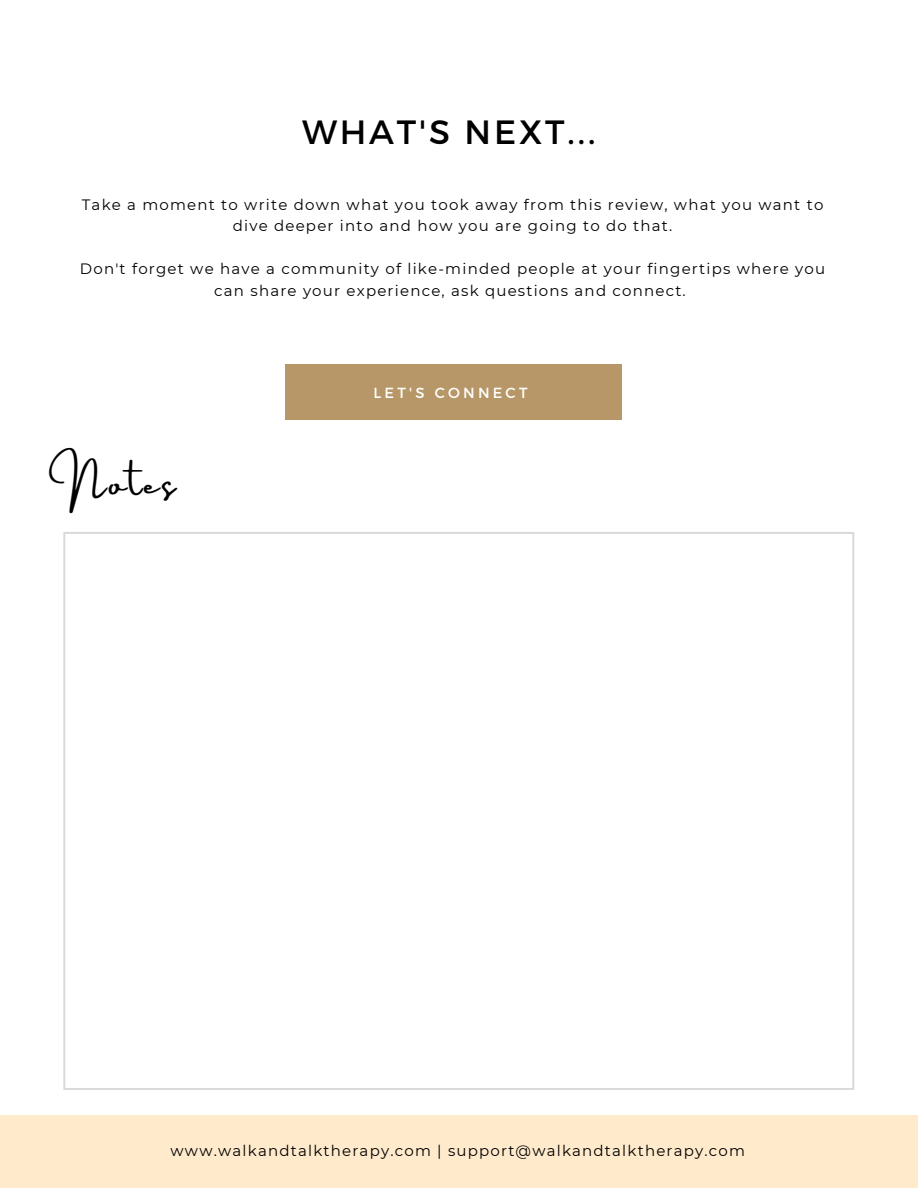
<style>
.page{position:relative;width:918px;height:1188px;background:#fff}
.page>*{position:absolute;margin:0;border:0;box-sizing:border-box;transform-origin:0 0}
.t1{font:33.6px "Montserrat";letter-spacing:.085em;color:#000}
.t2{font:33.6px "Amsterdam Three";letter-spacing:.085em;color:#000}
.t3{font:15px/21.3px "Montserrat";letter-spacing:.08em;color:#000;text-align:center}
.t4{font:14.7px "Montserrat";letter-spacing:.22em;color:#fff}
</style>
<div class="page">
<div style="left:0;top:1115px;width:918px;height:73px;background:#ffe9c7"></div>
<div style="left:286px;top:364px;width:336px;height:56px;background:#b79767"></div>
<hr style="left:63px;top:534px;width:2px;height:554px;background:#d9d9d9">
<hr style="left:852px;top:534px;width:2px;height:554px;background:#d9d9d9">
<hr style="left:65px;top:1088px;width:787px;height:2px;background:#d9d9d9">
<hr style="left:65px;top:532px;width:787px;height:2px;background:#d9d9d9">
<p class="t1" style="left:302px;top:111px;width:295px">WHAT'S NEXT...</p>
<p class="t3" style="left:82px;top:194px;width:743px">Take a moment to write down what you took away from this review, what you want to dive deeper into and how you are going to do that.</p>
<p class="t3" style="left:80px;top:258px;width:747px">Don't forget we have a community of like-minded people at your fingertips where you can share your experience, ask questions and connect.</p>
<p class="t2" style="left:63px;top:465px;width:113px">Notes</p>
<p class="t4" style="left:374px;top:383px;width:155px">LET'S CONNECT</p>
<p class="t3" style="left:171px;top:1140px;width:576px">www.walkandtalktherapy.com | support@walkandtalktherapy.com</p>
</div>
